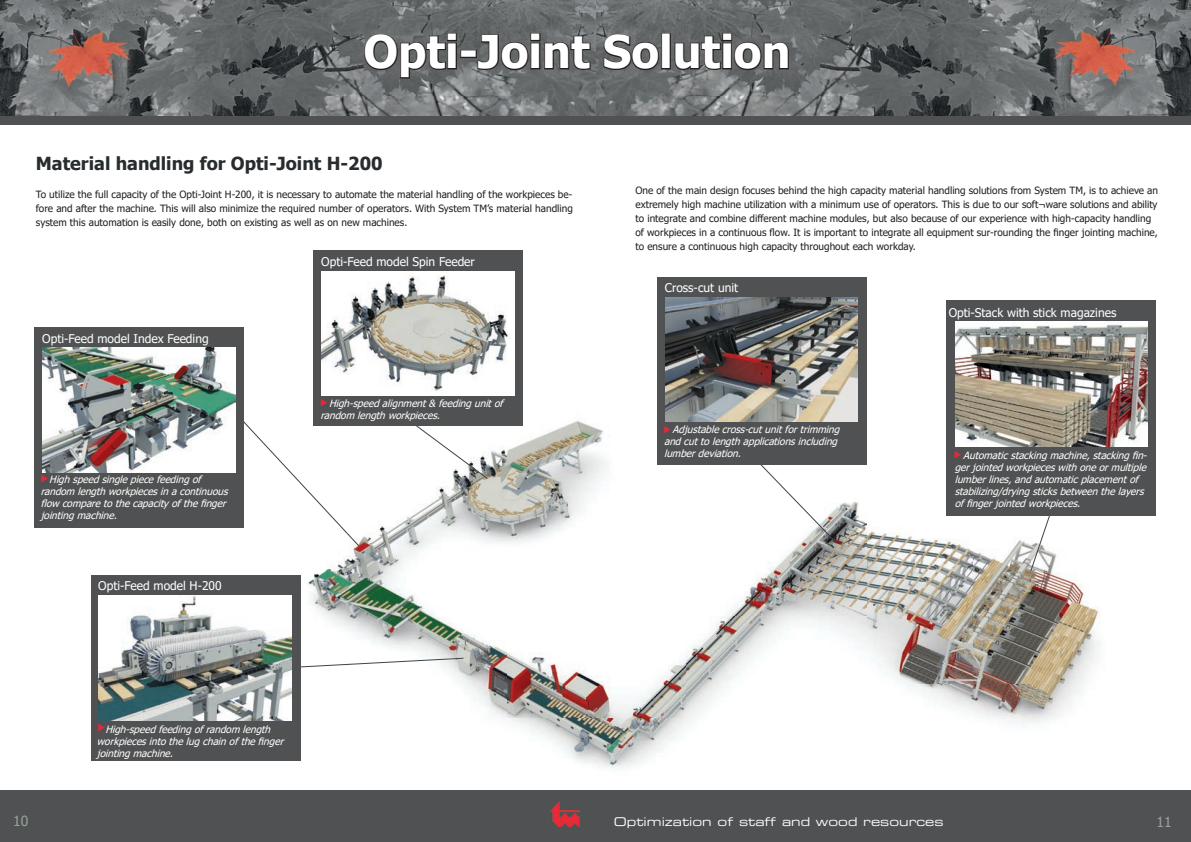
<style>
.page{position:relative;width:1191px;height:842px;background:#fff}
.page>*{position:absolute;margin:0;border:0;box-sizing:border-box;transform-origin:0 0}
.t1{font:700 45px "Tahoma";color:#fff}
.t2{font:700 18px "Tahoma";color:#282c2e}
.t3{font:14px "Tahoma";color:#97a29c}
.t4{font:12px "Tahoma";color:#fff}
.t5{font:12px "Eurostile LT Extended Two";color:#fff}
.t6{font:10px/14px "Tahoma";color:#231f20;text-align:justify}
.t7{font:italic 10px/12px "Tahoma";color:#fff}
</style>
<div class="page">
<div style="left:0;top:791px;width:1191px;height:51px;background:#505152"></div>
<img style="left:550px;top:801px;width:29px;height:26px">
<img style="left:300px;top:571px;width:26px;height:11px">
<img style="left:506px;top:378px;width:180px;height:392px">
<img style="left:866px;top:378px;width:108px;height:307px">
<img style="left:326px;top:446px;width:180px;height:136px">
<img style="left:686px;top:464px;width:180px;height:261px">
<img style="left:974px;top:540px;width:126px;height:145px">
<img style="left:300px;top:582px;width:170px;height:171px">
<img style="left:470px;top:634px;width:36px;height:84px">
<img style="left:865px;top:685px;width:217px;height:40px">
<img style="left:595px;top:0;width:596px;height:116px">
<img style="left:0;top:0;width:595px;height:116px">
<svg style="left:363px;top:32px;width:95px;height:47px;background:#565858"></svg>
<div style="left:460px;top:50px;width:17px;height:8px;border:2px solid #231f20"></div>
<svg style="left:476px;top:32px;width:115px;height:39px;background:#555657"></svg>
<svg style="left:602px;top:33px;width:58px;height:38px;background:#545657"></svg>
<div style="left:661px;top:33px;width:10px;height:36px;border:2px solid #231f20"></div>
<svg style="left:673px;top:32px;width:116px;height:39px;background:#525455"></svg>
<div style="left:0;top:116px;width:1191px;height:9px;background:#505152"></div>
<svg style="left:300px;top:658px;width:163px;height:10px"></svg>
<svg style="left:241px;top:421px;width:118px;height:125px"></svg>
<svg style="left:756px;top:464px;width:81px;height:80px"></svg>
<svg style="left:1030px;top:516px;width:26px;height:55px"></svg>
<svg style="left:410px;top:426px;width:78px;height:53px"></svg>
<div style="left:34px;top:327px;width:210px;height:200px;background:#505152"></div>
<div style="left:91px;top:575px;width:209px;height:186px;background:#505152"></div>
<div style="left:946px;top:301px;width:209px;height:215px;background:#505152"></div>
<div style="left:657px;top:277px;width:209px;height:187px;background:#505152"></div>
<div style="left:313px;top:250px;width:209px;height:176px;background:#505152"></div>
<img style="left:322px;top:271px;width:193px;height:125px">
<img style="left:42px;top:348px;width:193px;height:124px">
<img style="left:98px;top:596px;width:193px;height:124px">
<img style="left:955px;top:322px;width:192px;height:125px">
<img style="left:665px;top:297px;width:192px;height:125px">
<h1 class="t1" style="left:363px;top:21px;width:428px">Opti-Joint Solution</h1>
<h2 class="t2" style="left:36px;top:150px;width:348px">Material handling for Opti-Joint H-200</h2>
<p class="t6" style="left:36px;top:188px;width:538px">To utilize the full capacity of the Opti-Joint H-200, it is necessary to automate the material handling of the workpieces be&shy;fore and after the machine. This will also minimize the required number of operators. With System TM’s material handling system this automation is easily done, both on existing as well as on new machines.</p>
<p class="t6" style="left:635px;top:184px;width:524px;text-align:left">One of the main design focuses behind the high capacity material handling solutions from System TM, is to achieve an extremely high machine utilization with a minimum use of operators. This is due to our soft¬ware solutions and ability to integrate and combine different machine modules, but also because of our experience with high-capacity handling of workpieces in a continuous flow. It is important to integrate all equipment sur-rounding the finger jointing machine, to ensure a continuous high capacity throughout each workday.</p>
<p class="t4" style="left:42px;top:330px;width:168px">Opti-Feed model Index Feeding</p>
<p class="t7" style="left:41px;top:474px;width:192px;text-indent:9px">Highspeedsinglepiecefeedingof random lengthworkpiecesinacontinuous flow comparetothecapacityofthefinger jointingmachine.</p>
<p class="t4" style="left:98px;top:578px;width:125px">Opti-Feed model H-200</p>
<p class="t4" style="left:321px;top:254px;width:155px">Opti-Feed model Spin Feeder</p>
<p class="t7" style="left:320px;top:398px;width:188px;text-indent:9px">High-speedalignment&amp;feedingunitof random lengthworkpieces.</p>
<p class="t7" style="left:97px;top:724px;width:192px;text-indent:9px">High-speedfeedingofrandom length workpiecesintothelugchainofthefinger jointingmachine.</p>
<p class="t4" style="left:665px;top:280px;width:75px">Cross-cut unit</p>
<p class="t7" style="left:664px;top:424px;width:180px;text-indent:9px">Adjustablecross-cutunitfortrimming andcuttolengthapplicationsincluding lumberdeviation.</p>
<p class="t4" style="left:948px;top:305px;width:169px">Opti-Stack with stick magazines</p>
<p class="t7" style="left:954px;top:449px;width:197px;text-indent:9px">Automaticstackingmachine,stackingfin&shy;gerjointedworkpieceswithoneormultiple lumberlines,andautomaticplacementof stabilizing/dryingsticksbetweenthelayers offingerjointedworkpieces.</p>
<h3 class="t3" style="left:13px;top:811px;width:17px">10</h3>
<p class="t5" style="left:614px;top:813px;width:331px">Optimization of staff and wood resources</p>
<h3 class="t3" style="left:1156px;top:812px;width:17px">11</h3>
</div>
